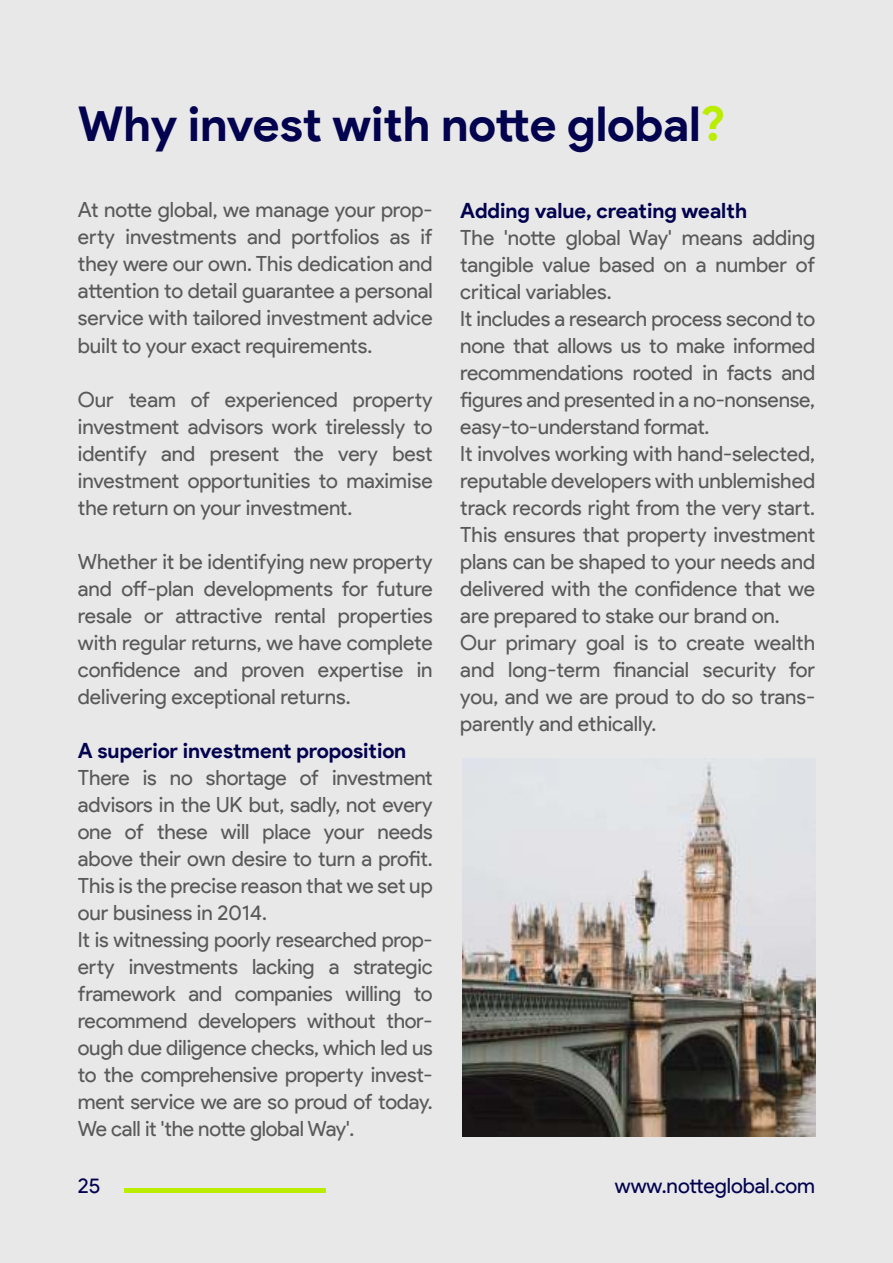
<style>
.page{position:relative;width:893px;height:1263px;background:#e8e8e8}
.page>*{position:absolute;margin:0;border:0;box-sizing:border-box;transform-origin:0 0}
.t1{font:700 48px "Product Sans";color:#02024f}
.t2{font:21px/27px "Product Sans";letter-spacing:-.005em;color:#595959;text-align:justify}
.t3{font:700 21px "Product Sans";letter-spacing:-.005em;color:#02024f}
.t4{font:21px "Product Sans";color:#02024f}
.s1{color:#baed00}
</style>
<div class="page">
<img style="left:463px;top:758px;width:352px;height:378px">
<hr style="left:124px;top:1189px;width:202px;height:4px;background:#baed00">
<h1 class="t1" style="left:78px;top:95px;width:649px">Why invest with notte global<span class="s1">?</span></h1>
<p class="t2" style="left:78px;top:197px;width:356px">At notte global, we manage your prop&shy;erty investments and portfolios as if they were our own. This dedication and attention to detail guarantee a personal service with tailored investment advice built to your exact requirements.</p>
<p class="t2" style="left:78px;top:386px;width:356px">Our team of experienced property investment advisors work tirelessly to identify and present the very best investment opportunities to maximise the return on your investment.</p>
<p class="t2" style="left:78px;top:548px;width:356px">Whether it be identifying new property and off-plan developments for future resale or attractive rental properties with regular returns, we have complete confidence and proven expertise in delivering exceptional returns.</p>
<p class="t3" style="left:78px;top:737px;width:330px">A superior investment proposition</p>
<p class="t2" style="left:78px;top:764px;width:356px;text-align:left">There is no shortage of investment advisors in the UK but, sadly, not every one of these will place your needs above their own desire to turn a profit.<br>This is the precise reason that we set up our business in 2014.<br>It is witnessing poorly researched prop&shy;erty investments lacking a strategic framework and companies willing to recommend developers without thor&shy;ough due diligence checks, which led us to the comprehensive property invest&shy;ment service we are so proud of today.<br>We call it 'the notte global Way'.</p>
<p class="t3" style="left:460px;top:202px;width:288px">Adding value, creating wealth</p>
<p class="t2" style="left:460px;top:224px;width:356px;text-align:left">The 'notte global Way' means adding tangible value based on a number of critical variables.<br>It includes a research process second to none that allows us to make informed recommendations rooted in facts and figures and presented in a no-nonsense, easy-to-understand format.<br>It involves working with hand-selected, reputable developers with unblemished track records right from the very start.<br>This ensures that property investment plans can be shaped to your needs and delivered with the confidence that we are prepared to stake our brand on.<br>Our primary goal is to create wealth and long-term financial security for you, and we are proud to do so trans&shy;parently and ethically.</p>
<p class="t4" style="left:78px;top:1174px;width:24px">25</p>
<p class="t4" style="left:615px;top:1174px;width:202px">www.notteglobal.com</p>
</div>
